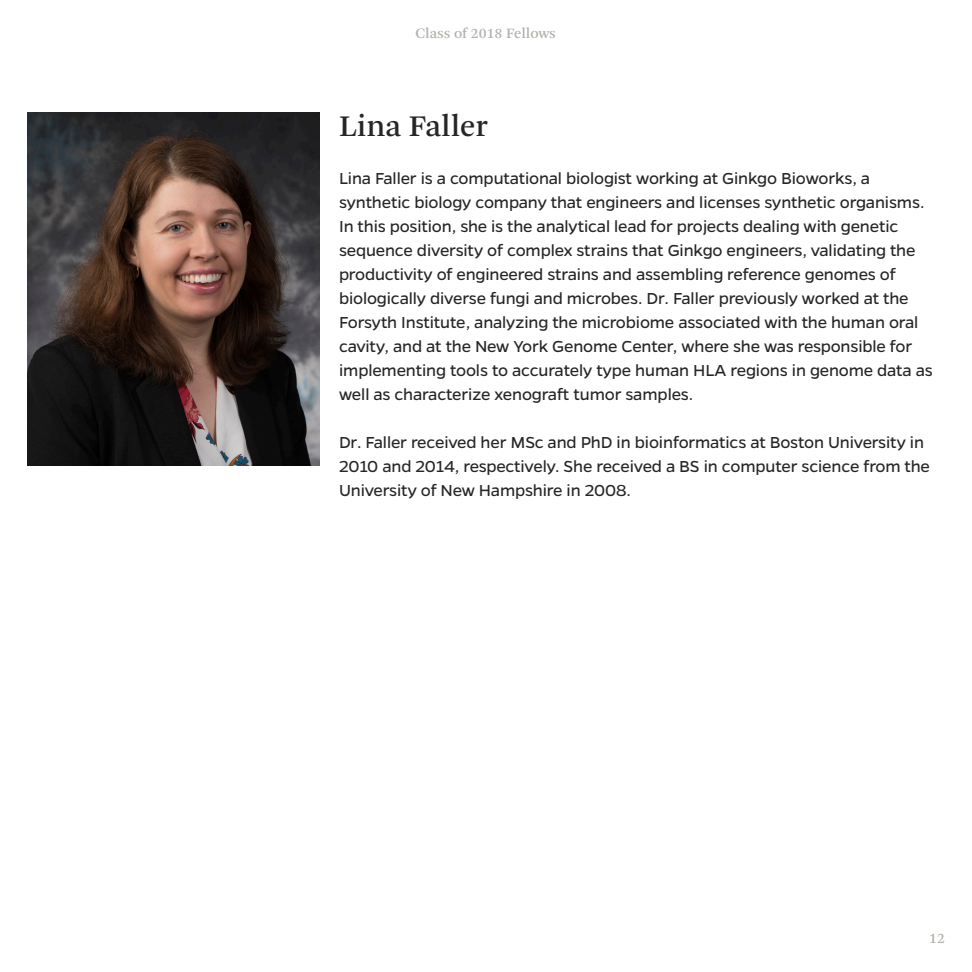
<style>
.page{position:relative;width:972px;height:972px;background:#fff}
.page>*{position:absolute;margin:0;border:0;box-sizing:border-box;transform-origin:0 0}
.Bio_H1{font:31.5px "Arnhem Pro";color:#252626}
.Bio_paragraph{font:18px/24px "Gentona";letter-spacing:-.01em;color:#252626}
.t1{font:15px "Arnhem Pro";color:#b3b1ac}
</style>
<div class="page">
<img style="left:27px;top:112px;width:293px;height:353px">
<p class="t1" style="left:415px;top:24px;width:142px">Class of 2018 Fellows</p>
<p class="Bio_H1" style="left:339px;top:106px;width:150px">Lina Faller</p>
<p class="Bio_paragraph" style="left:339px;top:166px;width:595px">Lina Faller is a computational biologist working at Ginkgo Bioworks, a synthetic biology company that engineers and licenses synthetic organisms.<br>In this position, she is the analytical lead for projects dealing with genetic sequence diversity of complex strains that Ginkgo engineers, validating the productivity of engineered strains and assembling reference genomes of biologically diverse fungi and microbes. Dr. Faller previously worked at the Forsyth Institute, analyzing the microbiome associated with the human oral cavity, and at the New York Genome Center, where she was responsible for implementing tools to accurately type human HLA regions in genome data as well as characterize xenograft tumor samples.</p>
<p class="Bio_paragraph" style="left:339px;top:430px;width:593px">Dr. Faller received her MSc and PhD in bioinformatics at Boston University in<br>2010 and 2014, respectively. She received a BS in computer science from the<br>University of New Hampshire in 2008.</p>
<p class="t1" style="left:929px;top:928px;width:17px">12</p>
</div>
